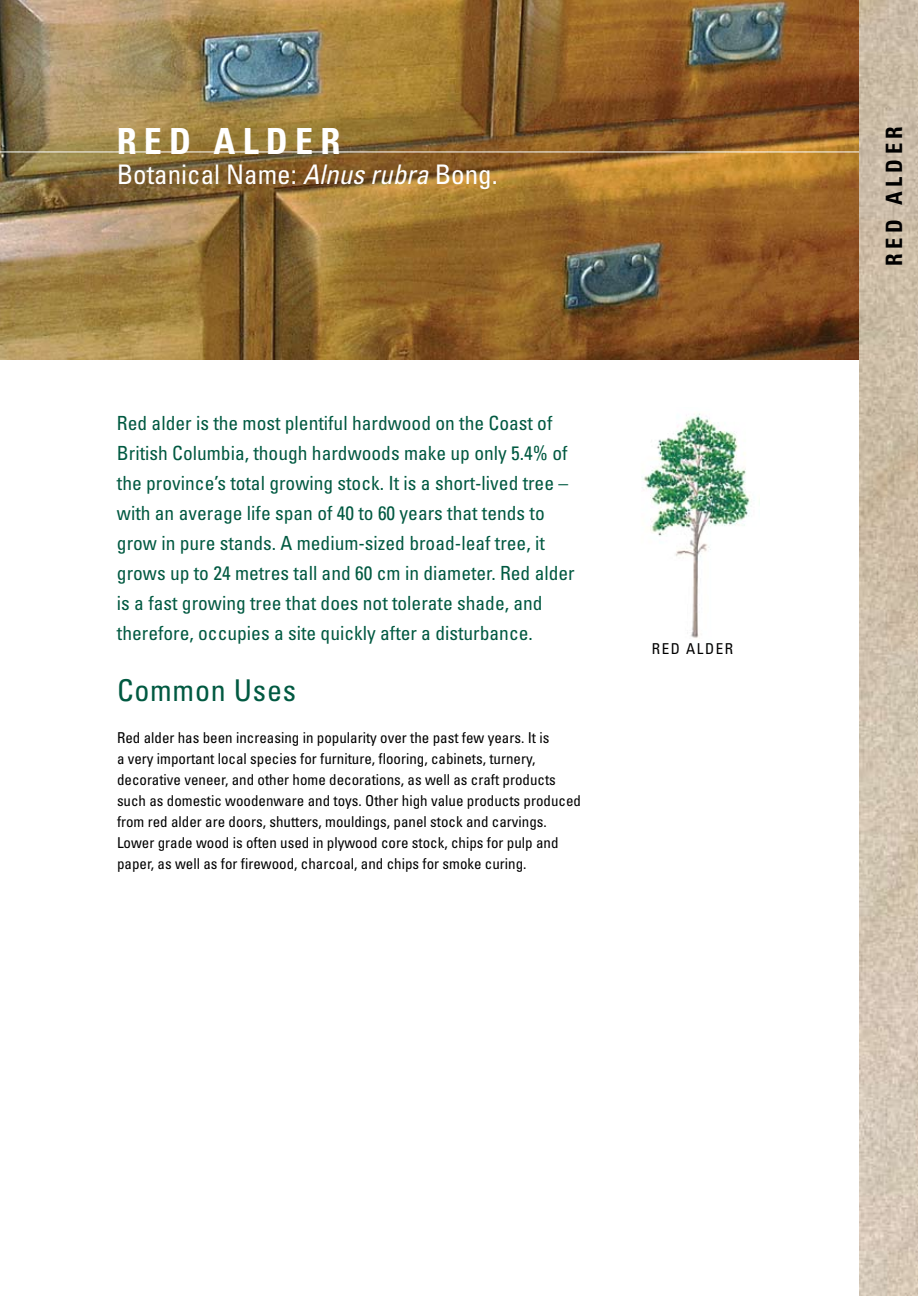
<style>
.page{position:relative;width:918px;height:1296px;background:#fff}
.page>*{position:absolute;margin:0;border:0;box-sizing:border-box;transform-origin:0 0}
.t1{font:700 condensed 36px "Univers";letter-spacing:.2em;color:#fff}
.t2{font:condensed 30px "Univers";letter-spacing:.025em;color:#005941}
.t3{font:condensed 27px "Univers";color:#fff}
.t4{font:700 condensed 22.5px "Univers";color:#000}
.t5{font:condensed 19.5px/30px "Univers";color:#005941}
.t6{font:condensed 15px/21px "Univers";color:#000}
.s1{font-style:italic}
</style>
<div class="page">
<img style="left:0;top:0;width:860px;height:360px">
<hr style="left:0;top:152px;width:860px;height:1px;background:#fff">
<img style="left:860px;top:0;width:58px;height:1296px">
<img style="left:643px;top:413px;width:107px;height:225px">
<h1 class="t1" style="left:117px;top:119px;width:225px">RED ALDER</h1>
<h3 class="t3" style="left:117px;top:157px;width:382px">Botanical Name: <span class="s1">Alnus rubra</span> Bong.</h3>
<p class="t5" style="left:117px;top:407px;width:459px">Red alder is the most plentiful hardwood on the Coast of British Columbia, though hardwoods make up only 5.4% of the province’s total growing stock. It is a short-lived tree – with an average life span of 40 to 60 years that tends to grow in pure stands. A medium-sized broad-leaf tree, it grows up to 24 metres tall and 60 cm in diameter. Red alder is a fast growing tree that does not tolerate shade, and therefore, occupies a site quickly after a disturbance.</p>
<h2 class="t2" style="left:117px;top:672px;width:181px">Common Uses</h2>
<p class="t6" style="left:117px;top:727px;width:466px">Red alder has been increasing in popularity over the past few years. It is<br>a very important local species for furniture, flooring, cabinets, turnery, decorative veneer, and other home decorations, as well as craft products such as domestic woodenware and toys. Other high value products produced from red alder are doors, shutters, mouldings, panel stock and carvings.<br>Lower grade wood is often used in plywood core stock, chips for pulp and paper, as well as for firewood, charcoal, and chips for smoke curing.</p>
<p class="t6" style="left:652px;top:638px;width:79px">red alder</p>
<h3 class="t4" style="left:880px;top:266px;width:140px;rotate:-90deg">red alder</h3>
</div>
